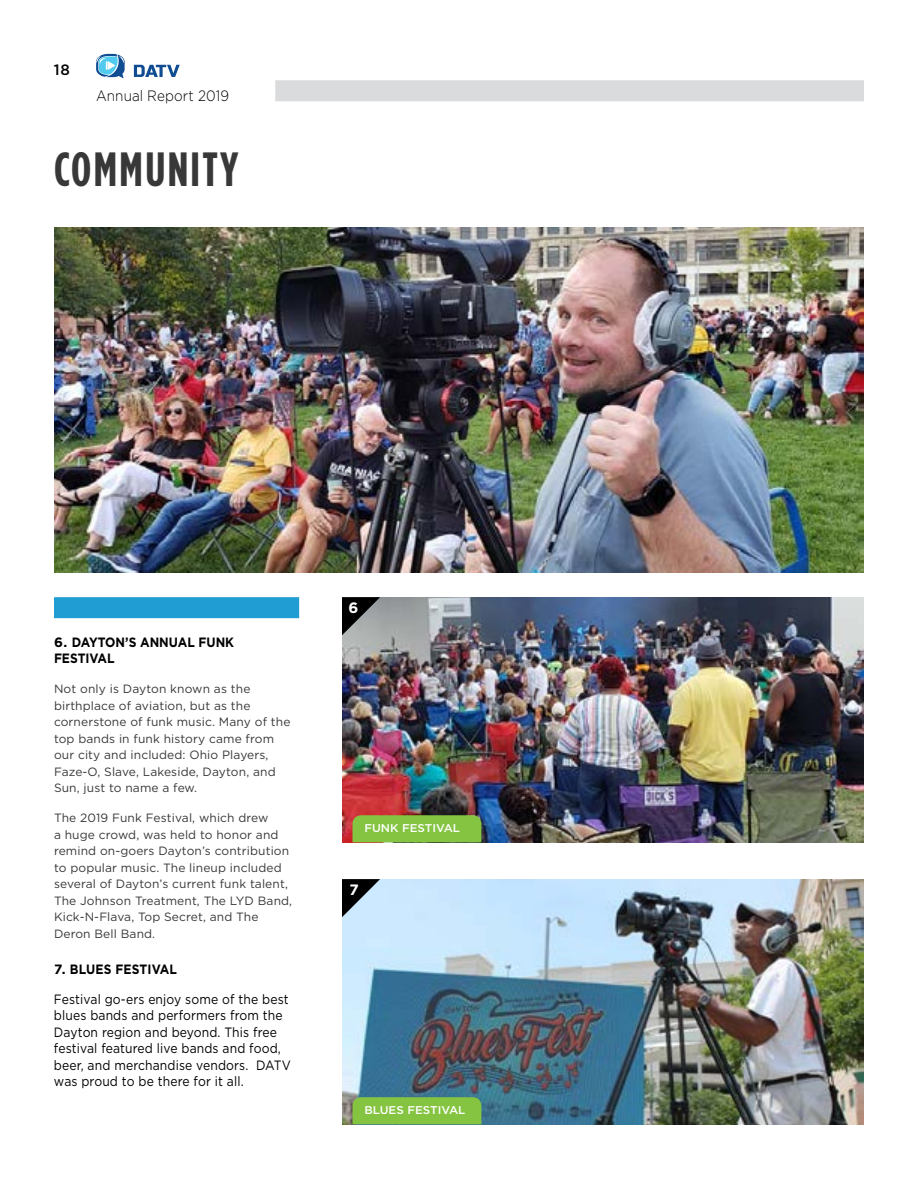
<style>
.page{position:relative;width:918px;height:1188px;background:#fff}
.page>*{position:absolute;margin:0;border:0;box-sizing:border-box;transform-origin:0 0}
.t1{font:700 48px "Gotham Condensed";letter-spacing:.05em;color:#383839}
.t2{font:300 15px "Gotham";letter-spacing:.01em;color:#000;scale:.9 1}
.t3{font:500 15px "Gotham";color:#000}
.t4{font:700 15px "Gotham";color:#fff}
.t5{font:13.5px/16.5px "Gotham";letter-spacing:.01em;color:#000;scale:.9 1}
.t6{font:700 13.5px/16.2px "Gotham";color:#000}
.t7{font:12px/16.5px "Gotham";letter-spacing:.01em;color:#383839}
.t8{font:500 11.25px "Gotham";color:#fff;scale:1.04 1}
</style>
<div class="page">
<div style="left:275px;top:80px;width:589px;height:21px;background:#dadbdc"></div>
<svg style="left:134px;top:65px;width:46px;height:12px"></svg>
<svg style="left:96px;top:54px;width:29px;height:24px"></svg>
<div style="left:54px;top:597px;width:245px;height:21px;background:#209dd3"></div>
<img style="left:54px;top:227px;width:810px;height:346px">
<img style="left:342px;top:597px;width:522px;height:245px">
<svg style="left:342px;top:597px;width:38px;height:38px"></svg>
<div style="left:353px;top:815px;width:128px;height:27px;background:#84c441"></div>
<img style="left:342px;top:879px;width:522px;height:245px">
<svg style="left:342px;top:879px;width:38px;height:38px"></svg>
<div style="left:353px;top:1097px;width:128px;height:27px;background:#84c441"></div>
<p class="t3" style="left:54px;top:60px;width:18px">18</p>
<p class="t2" style="left:96px;top:86px;width:149px">Annual Report 2019</p>
<h1 class="t1" style="left:54px;top:142px;width:186px">COMMUNITY</h1>
<p class="t6" style="left:54px;top:634px;width:182px">6. DAYTON’S ANNUAL FUNK<br>FESTIVAL</p>
<p class="t7" style="left:54px;top:681px;width:238px">Not only is Dayton known as the birthplace of aviation, but as the cornerstone of funk music. Many of the top bands in funk history came from our city and included: Ohio Players, Faze-O, Slave, Lakeside, Dayton, and Sun, just to name a few.</p>
<p class="t7" style="left:54px;top:810px;width:240px">The 2019 Funk Festival, which drew<br>a huge crowd, was held to honor and remind on-goers Dayton’s contribution to popular music. The lineup included several of Dayton’s current funk talent, The Johnson Treatment, The LYD Band, Kick-N-Flava, Top Secret, and The Deron Bell Band.</p>
<p class="t6" style="left:54px;top:961px;width:125px">7. BLUES FESTIVAL</p>
<p class="t5" style="left:54px;top:991px;width:265px">Festival go-ers enjoy some of the best blues bands and performers from the Dayton region and beyond. This free festival featured live bands and food, beer, and merchandise vendors. DATV was proud to be there for it all.</p>
<p class="t4" style="left:349px;top:598px;width:11px">6</p>
<p class="t8" style="left:364px;top:821px;width:94px">FUNK FESTIVAL</p>
<p class="t4" style="left:350px;top:880px;width:11px">7</p>
<p class="t8" style="left:364px;top:1103px;width:99px">BLUES FESTIVAL</p>
</div>
